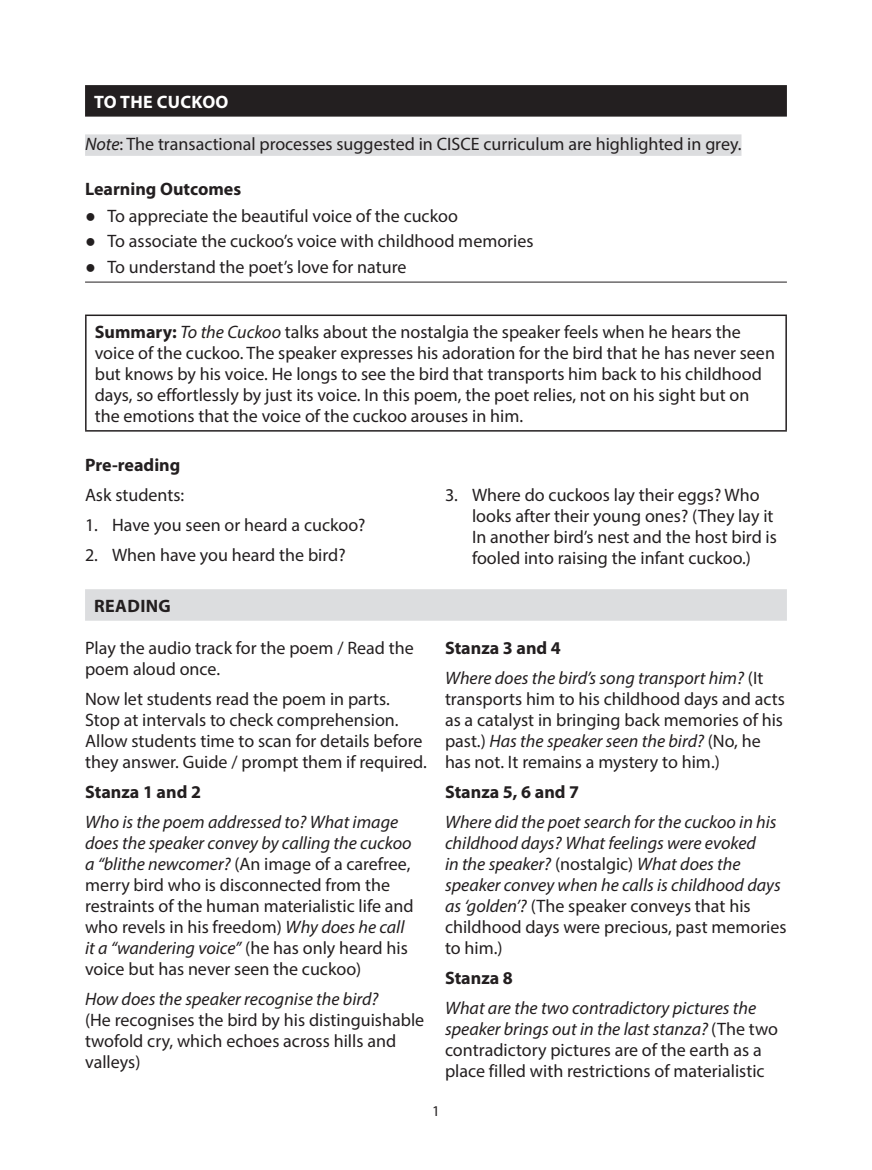
<style>
.page{position:relative;width:872px;height:1170px;background:#fff}
.page>*{position:absolute;margin:0;border:0;box-sizing:border-box;transform-origin:0 0}
.t1{font:18px/21px "Myriad Pro";color:#231f20}
.t2{font:italic 18px/21px "Myriad Pro";color:#231f20}
.t3{font:700 18px "Myriad Pro";color:#231f20}
.t4{font:700 18px "Myriad Pro";letter-spacing:.02em;color:#fff}
.t5{font:700 18px "Myriad Pro";letter-spacing:.02em;color:#231f20}
.t6{font:15px "Myriad Pro";color:#231f20}
.s1{font-style:italic}
.s2{font-weight:700}
.s3{font-weight:700;font-style:normal}
.s4{font-style:normal}
</style>
<div class="page">
<div style="left:85px;top:85px;width:702px;height:32px;background:#231f20"></div>
<div style="left:85px;top:134px;width:656px;height:22px;background:#dcdddf"></div>
<hr style="left:85px;top:282px;width:702px;height:1px;background:#231f20">
<hr style="left:85px;top:314px;width:702px;height:2px;background:#231f20">
<hr style="left:85px;top:316px;width:2px;height:114px;background:#231f20">
<hr style="left:785px;top:316px;width:2px;height:114px;background:#231f20">
<hr style="left:85px;top:430px;width:702px;height:1px;background:#231f20">
<div style="left:85px;top:589px;width:702px;height:31px;background:#dcdddf"></div>
<p class="t4" style="left:94px;top:95px;width:136px">TO THE CUCKOO</p>
<p class="t1" style="left:85px;top:134px;width:658px"><span class="s1">Note</span>: The transactional processes suggested in CISCE curriculum are highlighted in grey.</p>
<p class="t3" style="left:85px;top:182px;width:158px">Learning Outcomes</p>
<p class="t1" style="left:108px;top:204px;width:427px;line-height:25.5px">To appreciate the beautiful voice of the cuckoo<br>To associate the cuckoo’s voice with childhood memories<br>To understand the poet’s love for nature</p>
<p class="t1" style="left:95px;top:322px;width:681px"><span class="s2">Summary:</span> <span class="s1">To the Cuckoo</span> talks about the nostalgia the speaker feels when he hears the voice of the cuckoo. The speaker expresses his adoration for the bird that he has never seen but knows by his voice. He longs to see the bird that transports him back to his childhood days, so effortlessly by just its voice. In this poem, the poet relies, not on his sight but on the emotions that the voice of the cuckoo arouses in him.</p>
<p class="t3" style="left:85px;top:457px;width:97px">Pre-reading</p>
<p class="t1" style="left:85px;top:485px;width:101px">Ask students:</p>
<p class="t1" style="left:85px;top:515px;width:282px">1. Have you seen or heard a cuckoo?</p>
<p class="t1" style="left:85px;top:545px;width:262px">2. When have you heard the bird?</p>
<p class="t1" style="left:472px;top:485px;width:306px;text-indent:-27px">3. Where do cuckoos lay their eggs? Who looks after their young ones? (They lay it In another bird’s nest and the host bird is fooled into raising the infant cuckoo.)</p>
<p class="t5" style="left:94px;top:598px;width:78px">READING</p>
<p class="t1" style="left:85px;top:638px;width:330px">Play the audio track for the poem / Read the poem aloud once.</p>
<p class="t1" style="left:85px;top:689px;width:343px">Now let students read the poem in parts.<br>Stop at intervals to check comprehension.<br>Allow students time to scan for details before they answer. Guide / prompt them if required.</p>
<p class="t3" style="left:85px;top:784px;width:117px">Stanza 1 and 2</p>
<p class="t1" style="left:85px;top:812px;width:330px"><span class="s1">Who is the poem addressed to? What image does the speaker convey by calling the cuckoo a “blithe newcomer?</span> (An image of a carefree, merry bird who is disconnected from the restraints of the human materialistic life and who revels in his freedom) <span class="s1">Why does he call it a “wandering voice”</span> (he has only heard his voice but has never seen the cuckoo)</p>
<p class="t2" style="left:85px;top:989px;width:295px">How does the speaker recognise the bird?</p>
<p class="t1" style="left:85px;top:1010px;width:341px">(He recognises the bird by his distinguishable twofold cry, which echoes across hills and valleys)</p>
<p class="t2" style="left:445px;top:634px;width:320px;line-height:30px"><span class="s3">Stanza 3 and 4<br></span>Where does the bird’s song transport him? <span class="s4">(It</span></p>
<p class="t1" style="left:445px;top:689px;width:341px">transports him to his childhood days and acts as a catalyst in bringing back memories of his past.) <span class="s1">Has the speaker seen the bird?</span> (No, he has not. It remains a mystery to him.)</p>
<p class="t3" style="left:445px;top:784px;width:136px">Stanza 5, 6 and 7</p>
<p class="t2" style="left:445px;top:812px;width:343px">Where did the poet search for the cuckoo in his childhood days? What feelings were evoked<br>in the speaker? <span class="s4">(nostalgic)</span> What does the speaker convey when he calls is childhood days as ‘golden’? <span class="s4">(The speaker conveys that his childhood days were precious, past memories to him.)</span></p>
<p class="t3" style="left:445px;top:970px;width:69px">Stanza 8</p>
<p class="t1" style="left:445px;top:998px;width:334px"><span class="s1">What are the two contradictory pictures the speaker brings out in the last stanza?</span> (The two contradictory pictures are of the earth as a place filled with restrictions of materialistic</p>
<p class="t6" style="left:432px;top:1105px;width:9px">1</p>
</div>
